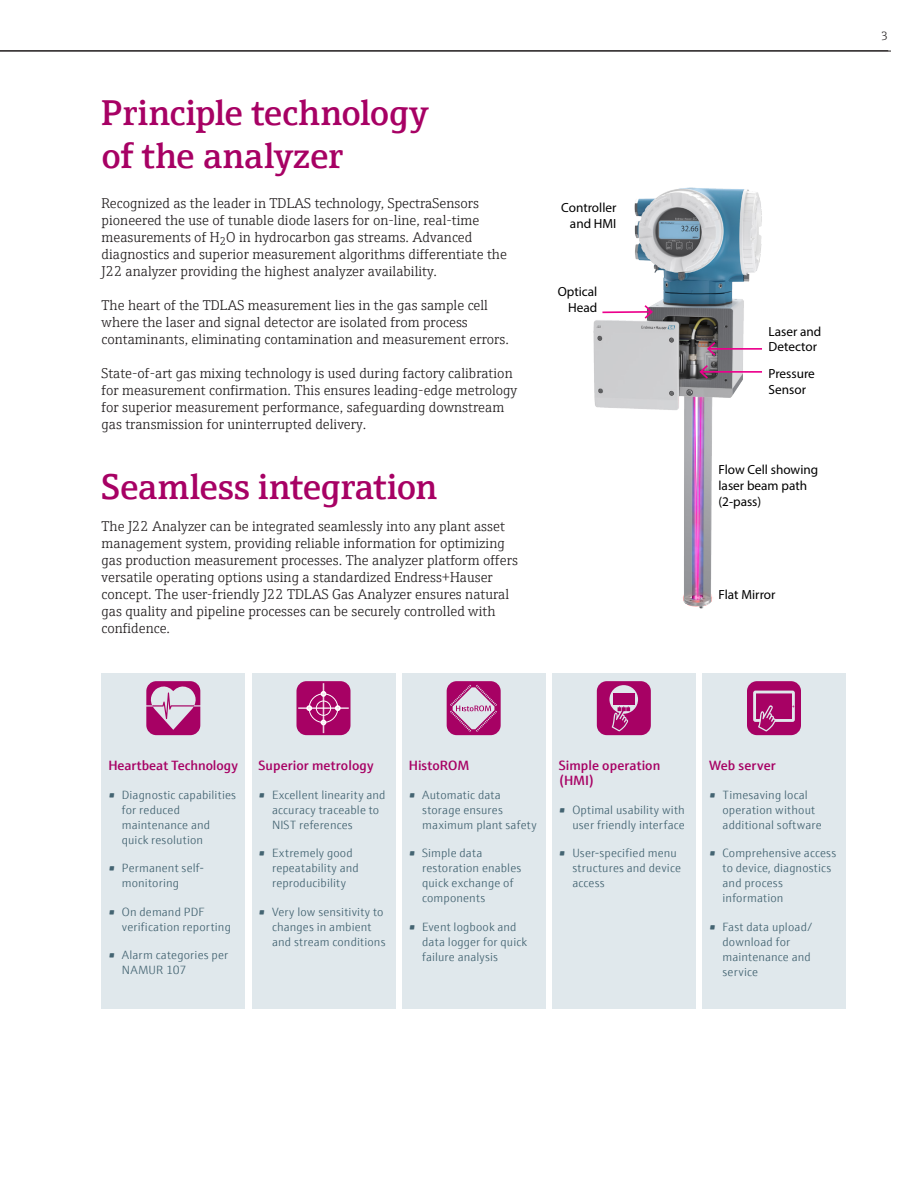
<style>
.page{position:relative;width:918px;height:1188px;background:#fff}
.page>*{position:absolute;margin:0;border:0;box-sizing:border-box;transform-origin:0 0}
.Brochure_Inside_Head{font:600 36px/43.2px "E+H Serif";letter-spacing:-.01em;color:#a70164}
.t1{font:300 14.25px/17px "E+H Serif";color:#231f20}
.chart_pink{font:600 13.5px/15px "E+H Sans";letter-spacing:.005em;color:#a70164}
.t2{font:13.2px/15.9px "Myriad Pro";color:#000}
.t3{font:300 12px/15px "E+H Sans";letter-spacing:.01em;color:#446472}
.t4{font:300 12px "E+H Serif";color:#231f20}
</style>
<div class="page">
<hr style="left:0;top:50px;width:888px;height:1px;background:#231f20">
<hr style="left:0;top:51px;width:891px;height:1px;background:#231f20">
<div style="left:252px;top:673px;width:143px;height:336px;background:#e0e8ec"></div>
<div style="left:297px;top:681px;width:54px;height:54px;background:#a70164;border-radius:10px"></div>
<div style="left:309px;top:693px;width:29px;height:30px;border:1px solid #fff;border-radius:50%"></div>
<div style="left:316px;top:701px;width:15px;height:15px;border:1px solid #fff;border-radius:50%"></div>
<hr style="left:298px;top:707px;width:51px;height:2px;background:#fff">
<hr style="left:323px;top:683px;width:1px;height:50px;background:#fff">
<svg style="left:321px;top:691px;width:5px;height:6px"></svg>
<svg style="left:306px;top:705px;width:6px;height:6px"></svg>
<svg style="left:335px;top:705px;width:6px;height:6px"></svg>
<svg style="left:321px;top:720px;width:5px;height:5px"></svg>
<div style="left:552px;top:673px;width:144px;height:336px;background:#e0e8ec"></div>
<svg style="left:597px;top:681px;width:54px;height:54px"></svg>
<div style="left:402px;top:673px;width:143px;height:336px;background:#e0e8ec"></div>
<svg style="left:447px;top:681px;width:54px;height:54px"></svg>
<div style="left:702px;top:673px;width:144px;height:336px;background:#e0e8ec"></div>
<svg style="left:747px;top:681px;width:54px;height:54px"></svg>
<div style="left:102px;top:673px;width:143px;height:336px;background:#e0e8ec"></div>
<svg style="left:146px;top:681px;width:54px;height:54px"></svg>
<img style="left:593px;top:187px;width:169px;height:422px">
<svg style="left:601px;top:305px;width:52px;height:14px"></svg>
<hr style="left:709px;top:348px;width:53px;height:2px;background:#ec008c">
<svg style="left:707px;top:342px;width:8px;height:14px"></svg>
<hr style="left:701px;top:371px;width:61px;height:2px;background:#ec008c">
<svg style="left:699px;top:365px;width:9px;height:14px"></svg>
<p class="Brochure_Inside_Head" style="left:102px;top:88px;width:328px">Principle technology of the analyzer</p>
<p class="t1" style="left:102px;top:194px;width:407px">Recognized as the leader in TDLAS technology, SpectraSensors pioneered the use of tunable diode lasers for on-line, real-time measurements of H<sub>2</sub>O in hydrocarbon gas streams. Advanced diagnostics and superior measurement algorithms differentiate the J22 analyzer providing the highest analyzer availability.</p>
<p class="t1" style="left:102px;top:296px;width:409px">The heart of the TDLAS measurement lies in the gas sample cell where the laser and signal detector are isolated from process contaminants, eliminating contamination and measurement errors.</p>
<p class="t1" style="left:102px;top:364px;width:417px">State-of-art gas mixing technology is used during factory calibration for measurement confirmation. This ensures leading-edge metrology for superior measurement performance, safeguarding downstream gas transmission for uninterrupted delivery.</p>
<p class="Brochure_Inside_Head" style="left:102px;top:462px;width:337px">Seamless integration</p>
<p class="t1" style="left:102px;top:517px;width:418px">The J22 Analyzer can be integrated seamlessly into any plant asset management system, providing reliable information for optimizing gas production measurement processes. The analyzer platform offers versatile operating options using a standardized Endress+Hauser concept. The user-friendly J22 TDLAS Gas Analyzer ensures natural gas quality and pipeline processes can be securely controlled with confidence.</p>
<p class="t2" style="left:561px;top:199px;width:57px;text-align:right">Controller and HMI</p>
<p class="t2" style="left:558px;top:283px;width:41px;text-align:right">Optical<br>Head</p>
<p class="t4" style="left:881px;top:27px;width:8px">3</p>
<p class="t2" style="left:769px;top:323px;width:54px">Laser and<br>Detector</p>
<p class="t2" style="left:769px;top:366px;width:48px">Pressure<br>Sensor</p>
<p class="t2" style="left:719px;top:461px;width:101px">Flow Cell showing laser beam path (2-pass)</p>
<p class="t2" style="left:719px;top:587px;width:59px">Flat Mirror</p>
<p class="chart_pink" style="left:108px;top:757px;width:131px">Heartbeat Technology</p>
<p class="t3" style="left:122px;top:786px;width:116px;text-indent:-14px">• Diagnostic capabilities for reduced maintenance and quick resolution</p>
<p class="t3" style="left:122px;top:860px;width:84px;text-indent:-14px">• Permanent self&shy;monitoring</p>
<p class="t3" style="left:122px;top:903px;width:111px;text-indent:-14px">• On demand PDF verification reporting</p>
<p class="t3" style="left:122px;top:947px;width:108px;text-indent:-14px">• Alarm categories per<br>NAMUR 107</p>
<p class="chart_pink" style="left:259px;top:757px;width:117px">Superior metrology</p>
<p class="t3" style="left:272px;top:786px;width:115px;text-indent:-14px">• Excellent linearity and accuracy traceable to<br>NIST references</p>
<p class="t3" style="left:272px;top:845px;width:88px;text-indent:-14px">• Extremely good repeatability and reproducibility</p>
<p class="t3" style="left:272px;top:903px;width:115px;text-indent:-14px">• Very low sensitivity to changes in ambient and stream conditions</p>
<p class="chart_pink" style="left:409px;top:757px;width:62px">HistoROM</p>
<p class="t3" style="left:422px;top:786px;width:116px;text-indent:-14px">• Automatic data storage ensures maximum plant safety</p>
<p class="t3" style="left:422px;top:845px;width:101px;text-indent:-14px">• Simple data restoration enables quick exchange of components</p>
<p class="t3" style="left:422px;top:918px;width:106px;text-indent:-14px">• Event logbook and data logger for quick failure analysis</p>
<p class="chart_pink" style="left:559px;top:757px;width:103px">Simple operation (HMI)</p>
<p class="t3" style="left:559px;top:801px;width:128px;text-align:right">• Optimal usability with user friendly interface</p>
<p class="t3" style="left:572px;top:845px;width:110px;text-indent:-14px">• User-specified menu structures and device access</p>
<p class="chart_pink" style="left:709px;top:757px;width:68px">Web server</p>
<p class="t3" style="left:723px;top:786px;width:101px;text-indent:-14px">• Timesaving local operation without additional software</p>
<p class="t3" style="left:723px;top:845px;width:115px;text-indent:-14px">• Comprehensive access to device, diagnostics and process information</p>
<p class="t3" style="left:723px;top:918px;width:92px;text-indent:-14px">• Fast data upload/ download for maintenance and service</p>
</div>
